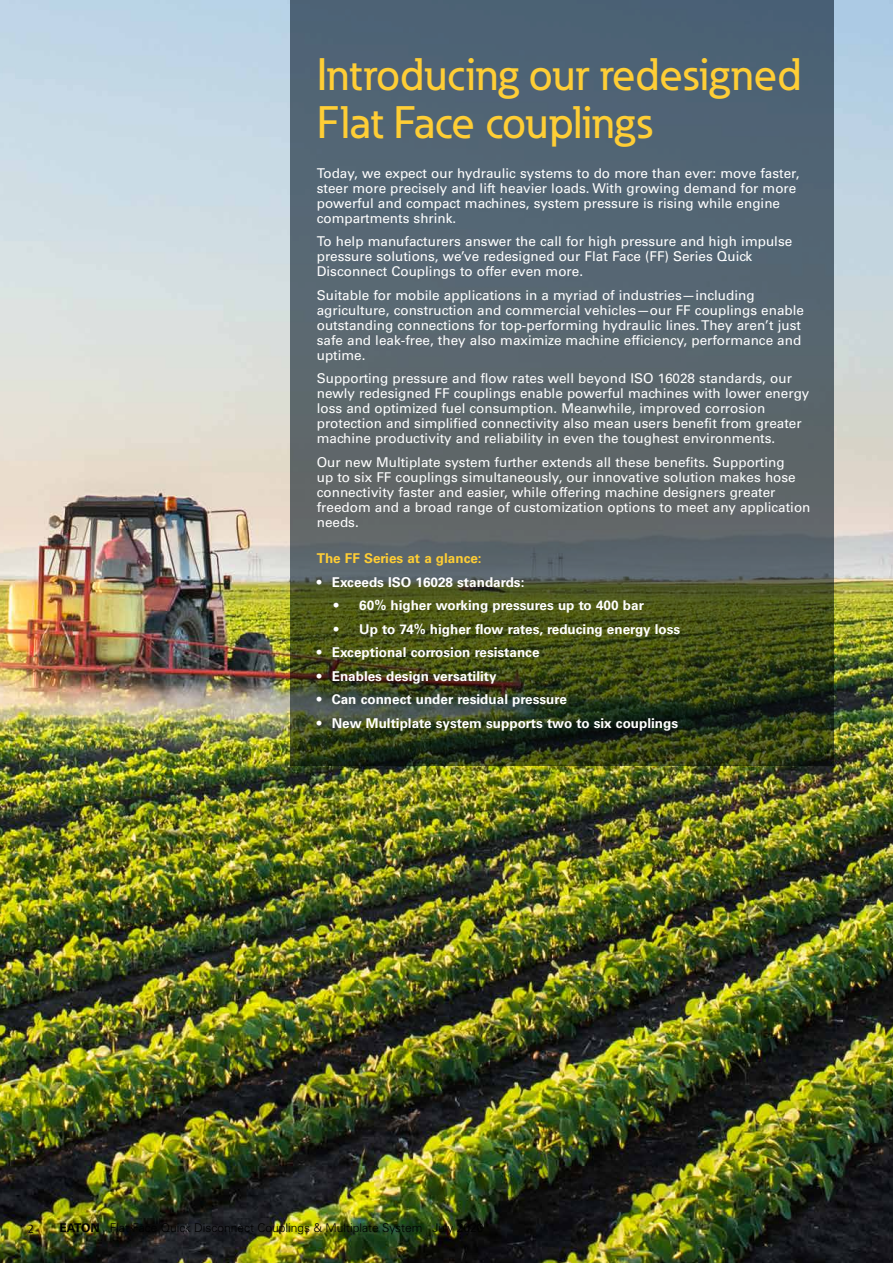
<style>
.page{position:relative;width:893px;height:1263px;background:#fff}
.page>*{position:absolute;margin:0;border:0;box-sizing:border-box;transform-origin:0 0}
.t1{font:500 45px/48px "Eaton";color:#ffce35}
.t2{font:13.5px/15px "Univers LT Std";color:#fff}
.t3{font:700 13.5px "Univers LT Std";color:#fff}
.t4{font:700 13.5px "Univers LT Std";color:#ffce35}
.t5{font:300 12px "Univers LT Std";color:#000}
.t6{font:12px "Eaton";color:#000}
.s1{font-weight:700}
</style>
<div class="page">
<img style="left:0;top:0;width:893px;height:1263px">
<svg style="left:290px;top:0;width:543px;height:765px;background:#505d5b"></svg>
<h1 class="t1" style="left:317px;top:50px;width:486px">Introducing our redesigned<br>Flat Face couplings</h1>
<p class="t2" style="left:317px;top:166px;width:484px">Today, we expect our hydraulic systems to do more than ever: move faster, steer more precisely and lift heavier loads. With growing demand for more powerful and compact machines, system pressure is rising while engine compartments shrink.</p>
<p class="t2" style="left:317px;top:234px;width:477px">To help manufacturers answer the call for high pressure and high impulse pressure solutions, we’ve redesigned our Flat Face (FF) Series Quick<br>Disconnect Couplings to offer even more.</p>
<p class="t2" style="left:317px;top:288px;width:489px">Suitable for mobile applications in a myriad of industries—including agriculture, construction and commercial vehicles—our FF couplings enable outstanding connections for top-performing hydraulic lines. They aren’t just safe and leak-free, they also maximize machine efficiency, performance and uptime.</p>
<p class="t2" style="left:317px;top:371px;width:494px">Supporting pressure and flow rates well beyond ISO 16028 standards, our newly redesigned FF couplings enable powerful machines with lower energy loss and optimized fuel consumption. Meanwhile, improved corrosion protection and simplified connectivity also mean users benefit from greater machine productivity and reliability in even the toughest environments.</p>
<p class="t2" style="left:317px;top:455px;width:495px">Our new Multiplate system further extends all these benefits. Supporting<br>up to six FF couplings simultaneously, our innovative solution makes hose connectivity faster and easier, while offering machine designers greater freedom and a broad range of customization options to meet any application needs.</p>
<p class="t4" style="left:317px;top:550px;width:166px">The FF Series at a glance:</p>
<p class="t3" style="left:317px;top:574px;width:209px">• Exceeds ISO 16028 standards:</p>
<p class="t3" style="left:334px;top:597px;width:312px">• 60% higher working pressures up to 400 bar</p>
<p class="t3" style="left:334px;top:621px;width:348px">• Up to 74% higher flow rates, reducing energy loss</p>
<p class="t3" style="left:317px;top:644px;width:224px">• Exceptional corrosion resistance</p>
<p class="t3" style="left:317px;top:668px;width:181px">• Enables design versatility</p>
<p class="t3" style="left:317px;top:691px;width:252px">• Can connect under residual pressure</p>
<p class="t3" style="left:317px;top:715px;width:363px">• New Multiplate system supports two to six couplings</p>
<p class="t6" style="left:28px;top:1221px;width:8px">2</p>
<p class="t5" style="left:60px;top:1221px;width:426px"><span class="s1">EATON</span> Flat Face Quick Disconnect Couplings &amp; Multiplate System July 2020</p>
</div>
